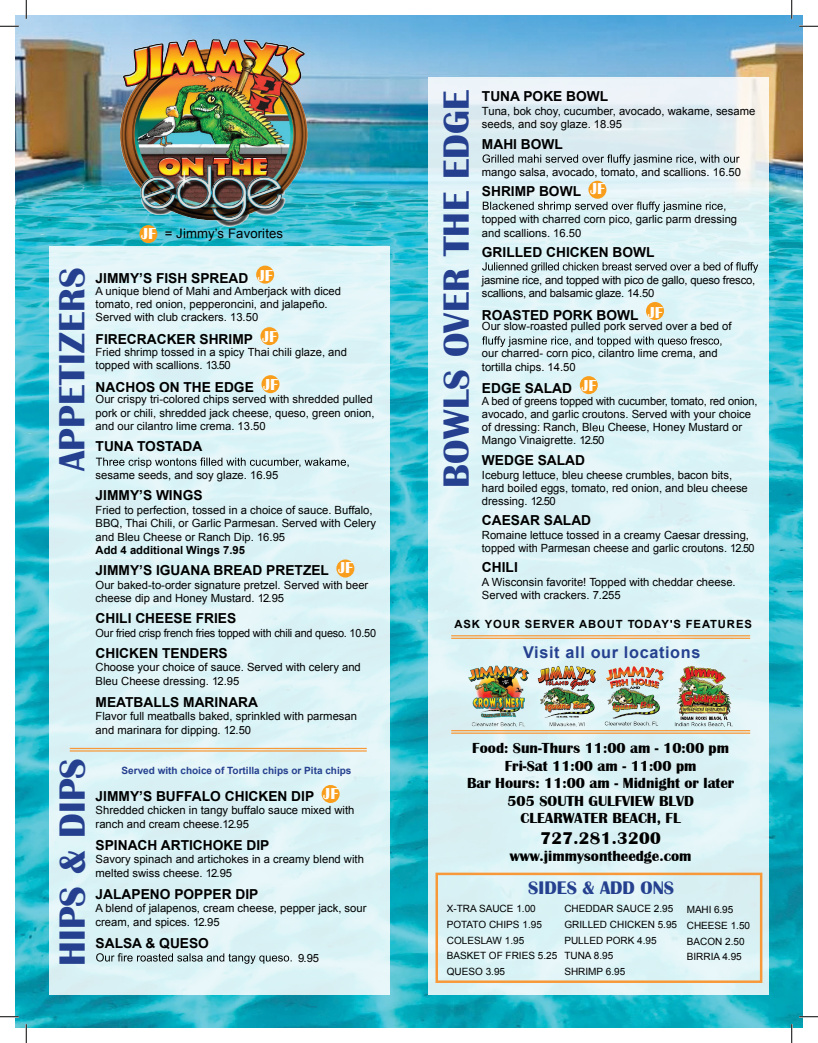
<style>
.page{position:relative;width:818px;height:1043px;background:#fff}
.page>*{position:absolute;margin:0;border:0;box-sizing:border-box;transform-origin:0 0}
.t1{font:700 37.5px "Britannic";letter-spacing:.01em;color:#25408f}
.t2{font:700 18.75px "Britannic";color:#25408f}
.t3{font:700 17.5px "Britannic";letter-spacing:.02em;color:#000}
.t4{font:700 16.25px "Arial";letter-spacing:.04em;color:#25408f}
.t5{font:700 16.25px "Britannic";color:#fff}
.t6{font:700 15px/17.5px "Britannic";color:#000;text-align:center}
.t7{font:700 13.75px "Arial";color:#000}
.t8{font:13.12px "Arial";letter-spacing:.01em;color:#000}
.t9{font:11.25px/13.5px "Arial";color:#000}
.t10{font:11.25px/13.5px "Arial";letter-spacing:-.02em;color:#000}
.t11{font:700 11.25px "Arial";letter-spacing:.08em;color:#000}
.t12{font:700 11.25px "Arial";color:#000}
.t13{font:10px/15.6px "Arial";color:#000}
.t14{font:700 10px "Arial";color:#25408f}
.s1{font-family:"Britannic";font-size:16.25px;color:#fff}
</style>
<div class="page">
<img style="left:15px;top:15px;width:787px;height:1012px">
<div style="left:49px;top:246px;width:340px;height:748px;background:linear-gradient(to right,#dcf3f6,#ddf4f7)"></div>
<div style="left:428px;top:77px;width:341px;height:917px;background:#dcf4f7"></div>
<div style="left:435px;top:872px;width:327px;height:110px;border:2px solid #f89939"></div>
<div style="left:256px;top:265px;width:18px;height:18px;background:#f99e1c;border-radius:50%"></div>
<div style="left:260px;top:327px;width:18px;height:18px;background:#f99e1c;border-radius:50%"></div>
<div style="left:261px;top:375px;width:18px;height:18px;background:#f99e1c;border-radius:50%"></div>
<svg style="left:248px;top:348px;width:6px;height:8px"></svg>
<svg style="left:96px;top:457px;width:252px;height:11px;background:#aec0c3"></svg>
<div style="left:336px;top:559px;width:18px;height:18px;background:#f99e1c;border-radius:50%"></div>
<div style="left:321px;top:785px;width:18px;height:18px;background:#f99e1c;border-radius:50%"></div>
<svg style="left:96px;top:953px;width:196px;height:10px;background:#a8babc"></svg>
<svg style="left:482px;top:154px;width:257px;height:11px"></svg>
<div style="left:588px;top:181px;width:18px;height:18px;background:#f99e1c;border-radius:50%"></div>
<svg style="left:482px;top:201px;width:243px;height:11px"></svg>
<svg style="left:482px;top:262px;width:276px;height:11px"></svg>
<div style="left:646px;top:302px;width:18px;height:18px;background:#f99e1c;border-radius:50%"></div>
<svg style="left:482px;top:336px;width:239px;height:11px"></svg>
<div style="left:579px;top:376px;width:18px;height:18px;background:#f99e1c;border-radius:50%"></div>
<svg style="left:592px;top:425px;width:11px;height:6px"></svg>
<img style="left:120px;top:40px;width:187px;height:186px">
<img style="left:468px;top:665px;width:264px;height:61px">
<div style="left:139px;top:225px;width:18px;height:18px;background:#f99e1c;border-radius:50%"></div>
<hr style="left:451px;top:730px;width:299px;height:1px;background:#f89939">
<hr style="left:451px;top:732px;width:299px;height:1px;background:#f89939">
<hr style="left:70px;top:747px;width:297px;height:2px;background:#f89939">
<hr style="left:70px;top:750px;width:297px;height:1px;background:#f89939">
<hr style="left:451px;top:635px;width:299px;height:1px;background:#f89939">
<hr style="left:451px;top:637px;width:299px;height:2px;background:#f89939">
<svg style="left:0;top:25px;width:19px;height:2px"></svg>
<svg style="left:799px;top:25px;width:18px;height:2px"></svg>
<svg style="left:0;top:1015px;width:19px;height:2px"></svg>
<svg style="left:799px;top:1015px;width:18px;height:2px"></svg>
<svg style="left:25px;top:0;width:2px;height:19px"></svg>
<svg style="left:25px;top:1024px;width:2px;height:18px"></svg>
<svg style="left:790px;top:0;width:2px;height:19px"></svg>
<svg style="left:790px;top:1024px;width:2px;height:18px"></svg>
<h3 class="t5" style="left:141px;top:224px;width:16px">JF</h3>
<p class="t8" style="left:165px;top:226px;width:120px">= Jimmy’s Favorites</p>
<h1 class="t1" style="left:51px;top:471px;width:205px;rotate:-90deg">APPETIZERS</h1>
<h1 class="t1" style="left:51px;top:966px;width:210px;rotate:-90deg">HIPS &amp; DIPS</h1>
<p class="t7" style="left:96px;top:270px;width:179px">JIMMY’S FISH SPREAD <span class="s1">JF</span></p>
<p class="t9" style="left:96px;top:285px;width:247px;line-height:13px">A unique blend of Mahi and Amberjack with diced tomato, red onion, pepperoncini, and jalapeño.<br>Served with club crackers. 13.50</p>
<p class="t7" style="left:96px;top:332px;width:183px">FIRECRACKER SHRIMP <span class="s1">JF</span></p>
<p class="t9" style="left:96px;top:345px;width:253px;line-height:12.8px">Fried shrimp tossed in a spicy hai chili glaze, and topped with scallions. 13.50</p>
<p class="t7" style="left:96px;top:379px;width:184px">NACHOS ON THE EDGE <span class="s1">JF</span></p>
<p class="t9" style="left:96px;top:392px;width:280px">Our crispy tri-colored chips served with shredded pulled pork or chili, shredded jack cheese, queso, green onion, and our cilantro lime crema. 13.50</p>
<p class="t7" style="left:96px;top:439px;width:108px">TUNA TOSTADA</p>
<p class="t9" style="left:96px;top:468px;width:184px">sesame seeds, and soy glaze. 16.95</p>
<p class="t7" style="left:96px;top:487px;width:108px">JIMMY’S WINGS</p>
<p class="t9" style="left:96px;top:503px;width:282px">Fried to perfection, tossed in a choice of sauce. Buffalo,<br>BBQ, Thai Chili, or Garlic Parmesan. Served with Celery and Bleu Cheese or Ranch Dip. 16.95</p>
<p class="t12" style="left:96px;top:544px;width:151px">Add 4 additional Wings 7.95</p>
<p class="t7" style="left:96px;top:562px;width:259px">JIMMY’S IGUANA BREAD PRETZEL <span class="s1">JF</span></p>
<p class="t9" style="left:96px;top:578px;width:274px">Our baked-to-order signature pretzel. Served with beer cheese dip and Honey Mustard. 12.95</p>
<p class="t7" style="left:96px;top:610px;width:142px">CHILI CHEESE FRIES</p>
<p class="t10" style="left:96px;top:626px;width:282px">Our fried crisp french fries topped with chili and queso. 10.50</p>
<p class="t7" style="left:96px;top:645px;width:134px">CHICKEN TENDERS</p>
<p class="t9" style="left:96px;top:660px;width:267px">Choose your choice of sauce. Served with celery and<br>Bleu Cheese dressing. 12.95</p>
<p class="t7" style="left:96px;top:694px;width:164px">MEATBALLS MARINARA</p>
<p class="t9" style="left:96px;top:709px;width:263px">Flavor full meatballs baked, sprinkled with parmesan and marinara for dipping. 12.50</p>
<p class="t14" style="left:121px;top:764px;width:231px">Served with choice of Tortilla chips or Pita chips</p>
<p class="t7" style="left:96px;top:788px;width:244px">JIMMY’S BUFFALO CHICKEN DIP <span class="s1">JF</span></p>
<p class="t9" style="left:96px;top:803px;width:260px">Shredded chicken in tangy buffalo sauce mixed with ranch and cream cheese.12.95</p>
<p class="t7" style="left:96px;top:837px;width:175px">SPINACH ARTICHOKE DIP</p>
<p class="t9" style="left:96px;top:852px;width:270px">Savory spinach and artichokes in a creamy blend with melted swiss cheese. 12.95</p>
<p class="t7" style="left:96px;top:886px;width:164px">JALAPENO POPPER DIP</p>
<p class="t9" style="left:96px;top:901px;width:272px">A blend of jalapenos, cream cheese, pepper jack, sour cream, and spices. 12.95</p>
<p class="t7" style="left:96px;top:935px;width:115px">SALSA &amp; QUESO</p>
<p class="t9" style="left:298px;top:950px;width:23px">9.95</p>
<h1 class="t1" style="left:435px;top:487px;width:399px;rotate:-90deg">BOWLS OVER THE EDGE</h1>
<p class="t7" style="left:482px;top:89px;width:128px">TUNA POKE BOWL</p>
<p class="t9" style="left:482px;top:104px;width:275px">Tuna, bok choy, cucumber, avocado, wakame, sesame seeds, and soy glaze. 18.95</p>
<p class="t7" style="left:482px;top:137px;width:82px">MAHI BOWL</p>
<p class="t9" style="left:482px;top:165px;width:260px">mango salsa, avocado, tomato, and scallions. 16.50</p>
<p class="t7" style="left:482px;top:184px;width:125px">SHRIMP BOWL <span class="s1">JF</span></p>
<p class="t9" style="left:482px;top:212px;width:257px">topped with charred corn pico, garlic parm dressing and scallions. 16.50</p>
<p class="t7" style="left:482px;top:244px;width:174px">GRILLED CHICKEN BOWL</p>
<p class="t10" style="left:482px;top:273px;width:275px">jasmine rice, and topped with pico de gallo, queso fresco, scallions, and balsamic glaze. 14.50</p>
<p class="t7" style="left:482px;top:307px;width:182px">ROASTED PORK BOWL <span class="s1">JF</span></p>
<p class="t9" style="left:482px;top:319px;width:251px">Our slow-roasted pulled pork served over a bed of</p>
<p class="t9" style="left:482px;top:346px;width:237px">our charred- corn pico, cilantro lime crema, and tortilla chips. 14.50</p>
<p class="t7" style="left:482px;top:380px;width:116px">EDGE SALAD <span class="s1">JF</span></p>
<p class="t9" style="left:482px;top:394px;width:277px;line-height:13.1px">A bed of greens topped with cucumber, tomato, red onion, avocado, and garlic croutons. Served with your choice of dressing: Ranch, Bl</p>
<p class="t9" style="left:607px;top:420px;width:136px">Cheese, Honey Mustard or</p>
<p class="t9" style="left:482px;top:434px;width:124px">Mango Vinaigrette. 12.50</p>
<p class="t7" style="left:482px;top:452px;width:105px">WEDGE SALAD</p>
<p class="t9" style="left:482px;top:468px;width:267px;line-height:13.1px">Iceburg lettuce, bleu cheese crumbles, bacon bits, hard boiled eggs, tomato, red onion, and bleu cheese dressing. 12.50</p>
<p class="t7" style="left:482px;top:512px;width:111px">CAESAR SALAD</p>
<p class="t9" style="left:482px;top:528px;width:274px;line-height:13px">Romaine lettuce tossed in a creamy Caesar dressing, topped with Parmesan cheese and garlic croutons. 12.50</p>
<p class="t7" style="left:482px;top:559px;width:37px">CHILI</p>
<p class="t9" style="left:482px;top:575px;width:255px;line-height:13px">A Wisconsin favorite! Topped with cheddar cheese.<br>Served with crackers. 7.255</p>
<p class="t11" style="left:454px;top:618px;width:299px">ASK YOUR SERVER ABOUT TODAY S FEATURES</p>
<h3 class="t4" style="left:523px;top:643px;width:179px">Visit all our locations</h3>
<h3 class="t6" style="left:467px;top:739px;width:269px">Food: Sun-Thurs 11:00 am - 10:00 pm<br>Fri-Sat 11:00 am - 11:00 pm<br>Bar Hours: 11:00 am - Midnight or later<br>505 SOUTH GULFVIEW BLVD<br>CLEARWATER BEACH, FL</h3>
<h3 class="t3" style="left:540px;top:828px;width:122px">727.281.3200</h3>
<h3 class="t6" style="left:510px;top:847px;width:183px">www.jimmysontheedge.com</h3>
<h2 class="t2" style="left:528px;top:877px;width:147px">SIDES &amp; ADD ONS</h2>
<p class="t13" style="left:447px;top:901px;width:112px">X-TRA SAUCE 1.00<br>POTATO CHIPS 1.95<br>COLESLAW 1.95<br>BASKET OF FRIES 5.25<br>QUESO 3.95</p>
<p class="t13" style="left:564px;top:901px;width:114px">CHEDDAR SAUCE 2.95<br>GRILLED CHICKEN 5.95<br>PULLED PORK 4.95<br>TUNA 8.95<br>SHRIMP 6.95</p>
<p class="t13" style="left:686px;top:902px;width:65px">MAHI 6.95<br>CHEESE 1.50<br>BACON 2.50<br>BIRRIA 4.95</p>
</div>
